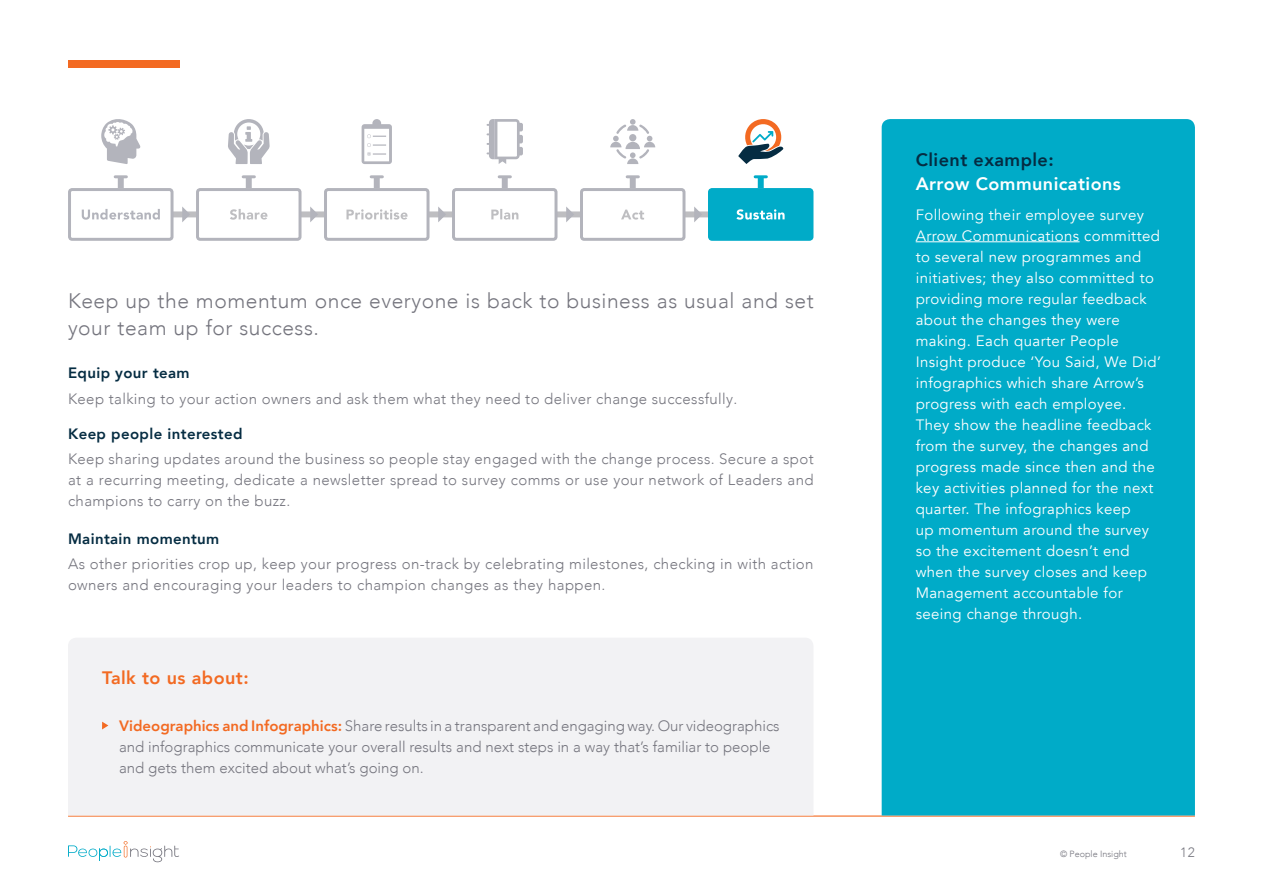
<style>
.page{position:relative;width:1263px;height:893px;background:#fff}
.page>*{position:absolute;margin:0;border:0;box-sizing:border-box;transform-origin:0 0}
.t1{font:300 21px/27px "Avenir";letter-spacing:.025em;color:#75757e}
.t2{font:800 18px "Avenir";letter-spacing:.025em;color:#fff}
.t3{font:800 18px "Avenir";letter-spacing:.025em;color:#f36a22}
.t4{font:800 18px "Avenir";letter-spacing:.025em;color:#052c42}
.t5{font:15px/21px "Avenir";letter-spacing:.025em;color:#fff}
.t6{font:300 15px/21px "Avenir";letter-spacing:.025em;color:#75757e;text-align:justify}
.t7{font:300 15px/21px "Avenir";color:#75757e}
.t8{font:800 15px "Avenir";letter-spacing:.025em;color:#052c42}
.t9{font:300 13.5px "Avenir";color:#75757e}
.t10{font:300 9px "Avenir";color:#75757e}
.s1{font-weight:800;color:#f36a22}
</style>
<div class="page">
<svg style="left:68px;top:841px;width:111px;height:21px"></svg>
<hr style="left:68px;top:815px;width:1127px;height:2px;background:#f36a22">
<div style="left:68px;top:60px;width:111px;height:8px;background:#f36a22"></div>
<div style="left:68px;top:638px;width:745px;height:177px;background:#f2f2f4"></div>
<svg style="left:102px;top:722px;width:6px;height:7px"></svg>
<div style="left:118px;top:211px;width:643px;height:6px;background:#bebec1"></div>
<div style="left:372px;top:119px;width:9px;height:9px;background:#b3b4bc;border-radius:50%"></div>
<svg style="left:362px;top:121px;width:30px;height:43px"></svg>
<svg style="left:487px;top:119px;width:36px;height:45px"></svg>
<svg style="left:610px;top:119px;width:45px;height:45px"></svg>
<svg style="left:228px;top:119px;width:42px;height:45px"></svg>
<div style="left:197px;top:190px;width:103px;height:49px;background:#fff;border-radius:3px"></div>
<div style="left:196px;top:188px;width:105px;height:53px;border:3px solid #b3b4bc;border-radius:3px"></div>
<div style="left:246px;top:177px;width:6px;height:11px;background:#b3b4bc"></div>
<div style="left:325px;top:190px;width:103px;height:49px;background:#fff;border-radius:3px"></div>
<div style="left:324px;top:188px;width:105px;height:53px;border:3px solid #b3b4bc;border-radius:3px"></div>
<div style="left:374px;top:177px;width:6px;height:11px;background:#b3b4bc"></div>
<div style="left:453px;top:190px;width:103px;height:49px;background:#fff;border-radius:3px"></div>
<div style="left:452px;top:188px;width:105px;height:53px;border:3px solid #b3b4bc;border-radius:3px"></div>
<div style="left:502px;top:177px;width:6px;height:11px;background:#b3b4bc"></div>
<div style="left:581px;top:190px;width:103px;height:49px;background:#fff;border-radius:3px"></div>
<div style="left:580px;top:188px;width:105px;height:53px;border:3px solid #b3b4bc;border-radius:3px"></div>
<div style="left:630px;top:177px;width:6px;height:11px;background:#b3b4bc"></div>
<svg style="left:243px;top:175px;width:11px;height:3px"></svg>
<svg style="left:499px;top:175px;width:11px;height:3px"></svg>
<svg style="left:371px;top:175px;width:11px;height:3px"></svg>
<svg style="left:627px;top:175px;width:11px;height:3px"></svg>
<svg style="left:182px;top:206px;width:8px;height:16px"></svg>
<svg style="left:310px;top:206px;width:8px;height:16px"></svg>
<svg style="left:438px;top:206px;width:8px;height:16px"></svg>
<svg style="left:566px;top:206px;width:8px;height:16px"></svg>
<svg style="left:694px;top:206px;width:8px;height:16px"></svg>
<svg style="left:621px;top:210px;width:23px;height:10px"></svg>
<svg style="left:491px;top:209px;width:27px;height:11px"></svg>
<svg style="left:346px;top:209px;width:61px;height:11px"></svg>
<svg style="left:230px;top:209px;width:37px;height:11px"></svg>
<svg style="left:101px;top:119px;width:40px;height:45px"></svg>
<div style="left:70px;top:190px;width:102px;height:49px;background:#fff;border-radius:3px"></div>
<div style="left:68px;top:188px;width:106px;height:53px;border:3px solid #b3b4bc;border-radius:3px"></div>
<div style="left:118px;top:177px;width:6px;height:11px;background:#b3b4bc"></div>
<svg style="left:115px;top:175px;width:11px;height:3px"></svg>
<svg style="left:82px;top:209px;width:78px;height:11px"></svg>
<svg style="left:738px;top:119px;width:45px;height:45px"></svg>
<div style="left:709px;top:190px;width:103px;height:49px;background:#00abc8;border-radius:3px"></div>
<div style="left:708px;top:188px;width:105px;height:53px;border:3px solid #00abc8;border-radius:3px"></div>
<div style="left:758px;top:177px;width:6px;height:11px;background:#00abc8"></div>
<svg style="left:755px;top:175px;width:11px;height:3px"></svg>
<svg style="left:736px;top:209px;width:49px;height:11px"></svg>
<div style="left:882px;top:119px;width:313px;height:696px;background:#00abc8"></div>
<hr style="left:916px;top:241px;width:163px;height:1px;background:#fff">
<h1 class="t1" style="left:68px;top:289px;width:747px">Keep up the momentum once everyone is back to business as usual and set your team up for success.</h1>
<p class="t8" style="left:68px;top:367px;width:123px">Equip your team</p>
<p class="t6" style="left:68px;top:389px;width:671px">Keep talking to your action owners and ask them what they need to deliver change successfully.</p>
<p class="t8" style="left:68px;top:427px;width:176px">Keep people interested</p>
<p class="t6" style="left:68px;top:449px;width:747px">Keep sharing updates around the business so people stay engaged with the change process. Secure a spot at a recurring meeting, dedicate a newsletter spread to survey comms or use your network of Leaders and champions to carry on the buzz.</p>
<p class="t8" style="left:68px;top:532px;width:153px">Maintain momentum</p>
<p class="t6" style="left:68px;top:555px;width:747px">As other priorities crop up, keep your progress on-track by celebrating milestones, checking in with action owners and encouraging your leaders to champion changes as they happen.</p>
<p class="t3" style="left:102px;top:671px;width:148px">Talk to us about:</p>
<p class="t7" style="left:119px;top:716px;width:662px"><span class="s1">Videographics and Infographics:</span> Share results in a transparent and engaging way. Our videographics and infographics communicate your overall results and next steps in a way that’s familiar to people and gets them excited about what’s going on.</p>
<p class="t4" style="left:916px;top:152px;width:140px">Client example:</p>
<p class="t2" style="left:916px;top:176px;width:207px">Arrow Communications</p>
<p class="t5" style="left:916px;top:206px;width:247px">Following their employee survey<br>Arrow Communications committed to several new programmes and initiatives; they also committed to providing more regular feedback about the changes they were making. Each quarter People<br>Insight produce ‘You Said, We Did’ infographics which share Arrow’s progress with each employee.<br>They show the headline feedback from the survey, the changes and progress made since then and the key activities planned for the next quarter. The infographics keep<br>up momentum around the survey so the excitement doesn’t end when the survey closes and keep<br>Management accountable for seeing change through.</p>
<p class="t10" style="left:1060px;top:850px;width:68px">© People Insight</p>
<p class="t9" style="left:1180px;top:847px;width:16px">12</p>
</div>
